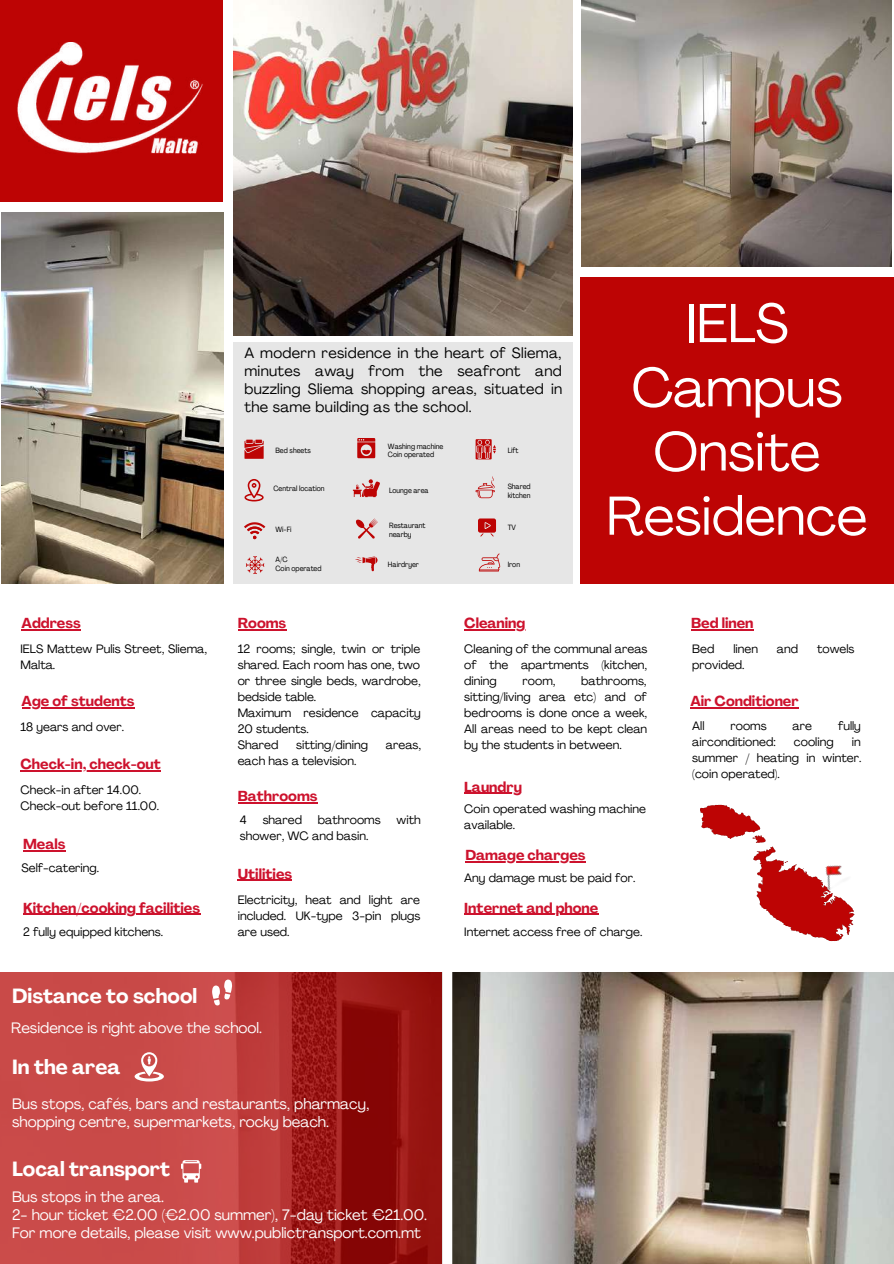
<style>
.page{position:relative;width:894px;height:1264px;background:#fff}
.page>*{position:absolute;margin:0;border:0;box-sizing:border-box;transform-origin:0 0}
.t1{font:54px/64.2px "Agrandir";color:#fff;text-align:center}
.t2{font:700 20.25px "Agrandir";color:#fff}
.t3{font:15px/18px "Agrandir";color:#fff}
.t4{font:14.7px/18px "Agrandir";letter-spacing:.02em;color:#000;text-align:justify}
.t5{font:700 14.25px "Agrandir";color:#cd122d}
.t6{font:12px/16px "Agrandir";color:#000}
.t7{font:condensed 7.5px/8.7px "Agrandir";color:#000}
</style>
<div class="page">
<div style="left:580px;top:277px;width:313px;height:306px;background:#bd0404"></div>
<img style="left:452px;top:972px;width:441px;height:291px">
<div style="left:0;top:0;width:223px;height:202px;background:#bd0404"></div>
<img style="left:233px;top:0;width:339px;height:336px">
<img style="left:2px;top:212px;width:221px;height:372px">
<img style="left:581px;top:0;width:310px;height:267px">
<img style="left:17px;top:43px;width:186px;height:111px">
<div style="left:233px;top:342px;width:339px;height:241px;background:#e6e6e6"></div>
<svg style="left:700px;top:804px;width:154px;height:137px"></svg>
<img style="left:817px;top:858px;width:36px;height:34px">
<svg style="left:0;top:972px;width:442px;height:291px;background:#b53433"></svg>
<svg style="left:212px;top:978px;width:20px;height:27px"></svg>
<svg style="left:181px;top:1160px;width:20px;height:22px"></svg>
<svg style="left:134px;top:1052px;width:30px;height:29px"></svg>
<svg style="left:356px;top:518px;width:22px;height:20px"></svg>
<svg style="left:246px;top:556px;width:18px;height:18px"></svg>
<svg style="left:244px;top:479px;width:19px;height:22px"></svg>
<svg style="left:475px;top:439px;width:20px;height:20px"></svg>
<svg style="left:353px;top:479px;width:27px;height:18px"></svg>
<svg style="left:355px;top:556px;width:22px;height:15px"></svg>
<svg style="left:478px;top:518px;width:18px;height:18px"></svg>
<svg style="left:357px;top:438px;width:18px;height:20px"></svg>
<svg style="left:244px;top:522px;width:21px;height:17px"></svg>
<svg style="left:244px;top:439px;width:19px;height:20px"></svg>
<svg style="left:475px;top:476px;width:19px;height:22px"></svg>
<svg style="left:478px;top:553px;width:22px;height:18px"></svg>
<hr style="left:22px;top:629px;width:59px;height:1px;background:#cd122d">
<hr style="left:22px;top:707px;width:112px;height:1px;background:#cd122d">
<hr style="left:21px;top:770px;width:140px;height:1px;background:#cd122d">
<hr style="left:23px;top:850px;width:42px;height:1px;background:#cd122d">
<hr style="left:238px;top:629px;width:48px;height:1px;background:#cd122d">
<hr style="left:238px;top:879px;width:54px;height:1px;background:#cd122d">
<hr style="left:464px;top:913px;width:134px;height:1px;background:#cd122d">
<hr style="left:465px;top:861px;width:120px;height:1px;background:#cd122d">
<hr style="left:464px;top:629px;width:61px;height:1px;background:#cd122d">
<hr style="left:464px;top:792px;width:58px;height:1px;background:#cd122d">
<hr style="left:238px;top:802px;width:79px;height:1px;background:#cd122d">
<hr style="left:691px;top:629px;width:62px;height:1px;background:#cd122d">
<hr style="left:23px;top:913px;width:177px;height:1px;background:#cd122d">
<hr style="left:690px;top:707px;width:108px;height:1px;background:#cd122d">
<p class="t5" style="left:22px;top:617px;width:61px">Address</p>
<p class="t6" style="left:21px;top:641px;width:188px">IELS Mattew Pulis Street, Sliema,<br>Malta.</p>
<p class="t5" style="left:22px;top:695px;width:114px">Age of students</p>
<p class="t6" style="left:21px;top:719px;width:105px">18 years and over.</p>
<p class="t5" style="left:21px;top:758px;width:142px">Check-in, check-out</p>
<p class="t6" style="left:21px;top:783px;width:140px">Check-in after 14.00.<br>Check-out before 11.00.</p>
<p class="t5" style="left:23px;top:838px;width:44px">Meals</p>
<p class="t6" style="left:22px;top:861px;width:79px">Self-catering.</p>
<p class="t5" style="left:23px;top:902px;width:178px">Kitchen/cooking facilities</p>
<p class="t6" style="left:23px;top:924px;width:142px">2 fully equipped kitchens.</p>
<h2 class="t2" style="left:12px;top:987px;width:186px">Distance to school</h2>
<p class="t4" style="left:244px;top:346px;width:319px">A modern residence in the heart of Sliema, minutes away from the seafront and buzzling Sliema shopping areas, situated in the same building as the school.</p>
<p class="t7" style="left:275px;top:446px;width:37px">Bed sheets</p>
<p class="t7" style="left:273px;top:484px;width:53px">Central location</p>
<p class="t7" style="left:275px;top:525px;width:18px">Wi-Fi</p>
<p class="t7" style="left:275px;top:556px;width:48px">A/C<br>Coin operated</p>
<p class="t7" style="left:388px;top:442px;width:57px">Washing machine<br>Coin operated</p>
<p class="t7" style="left:389px;top:486px;width:41px">Lounge area</p>
<p class="t7" style="left:389px;top:521px;width:38px">Restaurant nearby</p>
<p class="t7" style="left:388px;top:561px;width:32px">Hairdryer</p>
<p class="t7" style="left:507px;top:447px;width:12px">Lift</p>
<p class="t7" style="left:507px;top:482px;width:24px">Shared kitchen</p>
<p class="t7" style="left:507px;top:524px;width:10px">TV</p>
<p class="t7" style="left:507px;top:561px;width:14px">Iron</p>
<h1 class="t1" style="left:606px;top:296px;width:263px">IELS<br>Campus<br>Onsite<br>Residence</h1>
<p class="t5" style="left:238px;top:617px;width:50px">Rooms</p>
<p class="t6" style="left:238px;top:641px;width:184px">12 rooms; single, twin or triple shared. Each room has one, two or three single beds, wardrobe, bedside table.<br>Maximum residence capacity<br>20 students.<br>Shared</p>
<p class="t6" style="left:296px;top:738px;width:73px">sitting/dining</p>
<p class="t6" style="left:386px;top:738px;width:37px">areas,</p>
<p class="t6" style="left:238px;top:754px;width:120px">each has a television.</p>
<p class="t5" style="left:238px;top:790px;width:81px">Bathrooms</p>
<p class="t6" style="left:240px;top:813px;width:8px">4</p>
<p class="t6" style="left:262px;top:813px;width:41px">shared</p>
<p class="t6" style="left:318px;top:813px;width:64px">bathrooms</p>
<p class="t6" style="left:396px;top:813px;width:26px">with</p>
<p class="t6" style="left:240px;top:829px;width:130px">shower, WC and basin.</p>
<p class="t5" style="left:464px;top:617px;width:63px">Cleaning</p>
<p class="t6" style="left:464px;top:641px;width:185px;text-align:justify">Cleaning of the communal areas of the apartments (kitchen, dining</p>
<p class="t6" style="left:464px;top:673px;width:184px;text-align:justify;text-indent:117px">bathrooms, sitting/living area etc) and of bedrooms is done once a week, All areas need to be kept clean by the students in between.</p>
<p class="t5" style="left:464px;top:781px;width:59px">Laundry</p>
<p class="t6" style="left:464px;top:802px;width:183px">Coin operated washing machine available.</p>
<p class="t6" style="left:522px;top:673px;width:34px">room,</p>
<p class="t5" style="left:465px;top:849px;width:122px">Damage charges</p>
<p class="t6" style="left:464px;top:870px;width:172px">Any damage must be paid for.</p>
<p class="t5" style="left:238px;top:867px;width:56px">Utilities</p>
<p class="t6" style="left:238px;top:892px;width:184px;text-align:justify">Electricity, heat and light are included. UK-type 3-pin plugs are used.</p>
<p class="t5" style="left:464px;top:902px;width:136px">Internet and phone</p>
<p class="t6" style="left:464px;top:924px;width:179px">Internet access free of charge.</p>
<p class="t5" style="left:691px;top:617px;width:64px">Bed linen</p>
<p class="t6" style="left:692px;top:641px;width:24px">Bed</p>
<p class="t6" style="left:733px;top:641px;width:26px">linen</p>
<p class="t6" style="left:776px;top:641px;width:23px">and</p>
<p class="t6" style="left:816px;top:641px;width:39px">towels</p>
<p class="t6" style="left:692px;top:657px;width:54px">provided.</p>
<p class="t5" style="left:690px;top:695px;width:110px">Air Conditioner</p>
<p class="t6" style="left:692px;top:719px;width:14px">All</p>
<p class="t6" style="left:730px;top:719px;width:38px">rooms</p>
<p class="t6" style="left:792px;top:719px;width:21px">are</p>
<p class="t6" style="left:837px;top:719px;width:24px">fully</p>
<p class="t6" style="left:692px;top:735px;width:85px">airconditioned:</p>
<p class="t6" style="left:793px;top:735px;width:41px">cooling</p>
<p class="t6" style="left:692px;top:735px;width:170px;text-align:justify;text-indent:159px">in summer / heating in winter. (coin operated).</p>
<p class="t3" style="left:11px;top:1020px;width:252px">Residence is right above the school.</p>
<h2 class="t2" style="left:12px;top:1058px;width:110px">In the area</h2>
<p class="t3" style="left:12px;top:1095px;width:358px">Bus stops, cafés, bars and restaurants, pharmacy, shopping centre, supermarkets, rocky beach.</p>
<h2 class="t2" style="left:12px;top:1160px;width:160px">Local transport</h2>
<p class="t3" style="left:12px;top:1189px;width:416px">Bus stops in the area.<br>2- hour ticket €2.00 (€2.00 summer), 7-day ticket €21.00.<br>For more details, please visit www.publictransport.com.mt</p>
</div>
